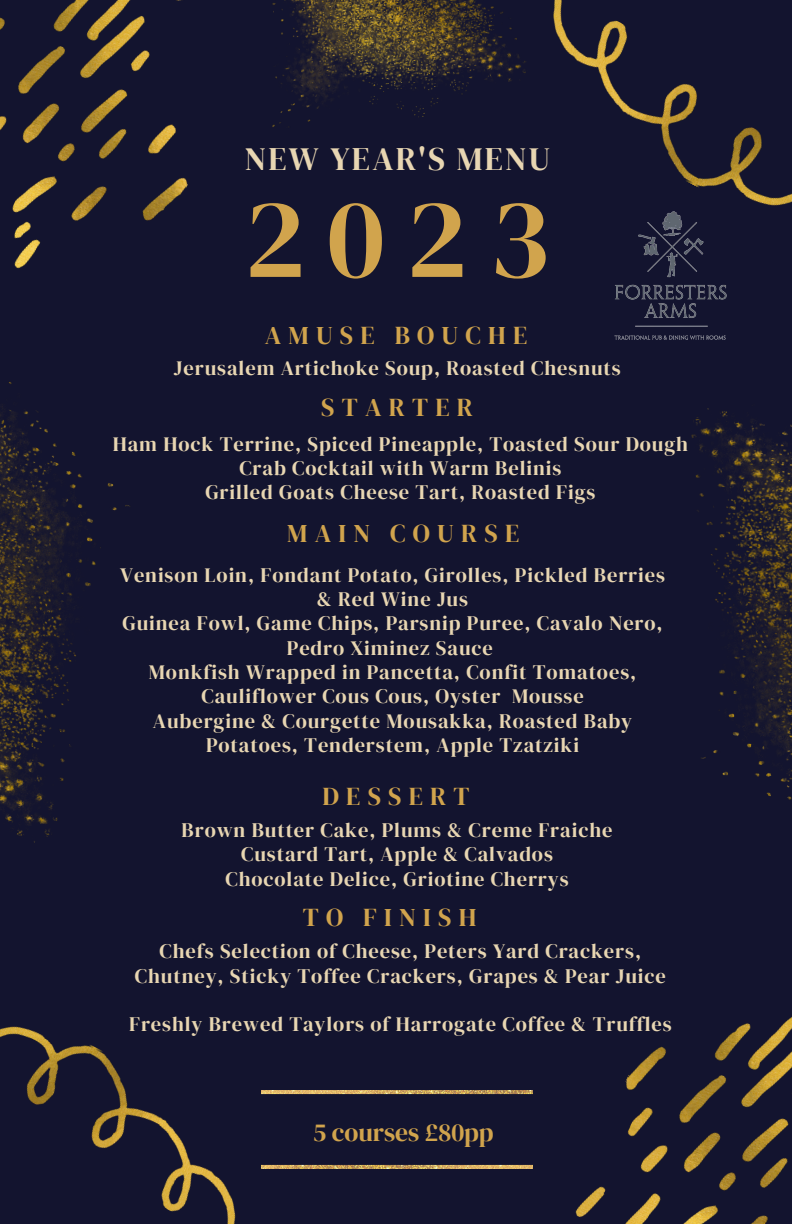
<style>
.page{position:relative;width:792px;height:1224px;background:#13142f}
.page>*{position:absolute;margin:0;border:0;box-sizing:border-box;transform-origin:0 0}
.t1{font:113.6px "DM Serif Display";color:#d1a44d}
.t2{font:32.6px "DM Serif Display";letter-spacing:.07em;color:#e8d6b2}
.t3{font:25.5px "DM Serif Display";letter-spacing:.285em;color:#d1a44d}
.t4{font:25.5px "DM Serif Display";color:#d1a44d}
.t5{font:20.4px/24.3px "DM Serif Display";letter-spacing:.045em;color:#e8d6b2;text-align:center}
</style>
<div class="page">
<img style="left:0;top:382px;width:130px;height:461px">
<img style="left:272px;top:0;width:234px;height:127px">
<img style="left:691px;top:408px;width:101px;height:392px">
<img style="left:0;top:0;width:188px;height:269px">
<img style="left:575px;top:1017px;width:217px;height:207px">
<img style="left:507px;top:0;width:285px;height:206px">
<img style="left:0;top:1026px;width:280px;height:198px">
<img style="left:262px;top:1091px;width:271px;height:78px">
<img style="left:614px;top:211px;width:113px;height:129px">
<p class="t2" style="left:245px;top:136px;width:307px">NEW YEAR'S MENU</p>
<p class="t1" style="left:245px;top:159px;width:306px">2023</p>
<p class="t3" style="left:265px;top:317px;width:264px">AMUSE BOUCHE</p>
<p class="t5" style="left:174px;top:356px;width:448px">Jerusalem Artichoke Soup, Roasted Chesnuts</p>
<p class="t3" style="left:321px;top:390px;width:153px">STARTER</p>
<p class="t5" style="left:113px;top:432px;width:577px">Ham Hock Terrine, Spiced Pineapple, Toasted Sour Dough</p>
<p class="t5" style="left:239px;top:456px;width:323px">Crab Cocktail with Warm Belinis</p>
<p class="t5" style="left:205px;top:480px;width:392px">Grilled Goats Cheese Tart, Roasted Figs</p>
<p class="t3" style="left:287px;top:516px;width:233px">MAIN COURSE</p>
<p class="t5" style="left:120px;top:563px;width:546px">Venison Loin, Fondant Potato, Girolles, Pickled Berries &amp; Red Wine Jus</p>
<p class="t5" style="left:122px;top:611px;width:542px">Guinea Fowl, Game Chips, Parsnip Puree, Cavalo Nero,<br>Pedro Ximinez Sauce</p>
<p class="t5" style="left:149px;top:660px;width:489px">Monkfish Wrapped in Pancetta, Confit Tomatoes,<br>Cauliflower Cous Cous, Oyster Mousse</p>
<p class="t5" style="left:153px;top:708px;width:481px">Aubergine &amp; Courgette Mousakka, Roasted Baby<br>Potatoes, Tenderstem, Apple Tzatziki</p>
<p class="t3" style="left:322px;top:779px;width:149px">DESSERT</p>
<p class="t5" style="left:182px;top:818px;width:432px">Brown Butter Cake, Plums &amp; Creme Fraiche</p>
<p class="t5" style="left:241px;top:842px;width:313px">Custard Tart, Apple &amp; Calvados</p>
<p class="t5" style="left:225px;top:866px;width:345px">Chocolate Delice, Griotine Cherrys</p>
<p class="t3" style="left:303px;top:900px;width:175px">TO FINISH</p>
<p class="t5" style="left:135px;top:939px;width:533px">Chefs Selection of Cheese, Peters Yard Crackers,<br>Chutney, Sticky Toffee Crackers, Grapes &amp; Pear Juice</p>
<p class="t5" style="left:129px;top:1012px;width:544px">Freshly Brewed Taylors of Harrogate Coffee &amp; Truffles</p>
<p class="t4" style="left:313px;top:1115px;width:183px">5 courses £80pp</p>
</div>
